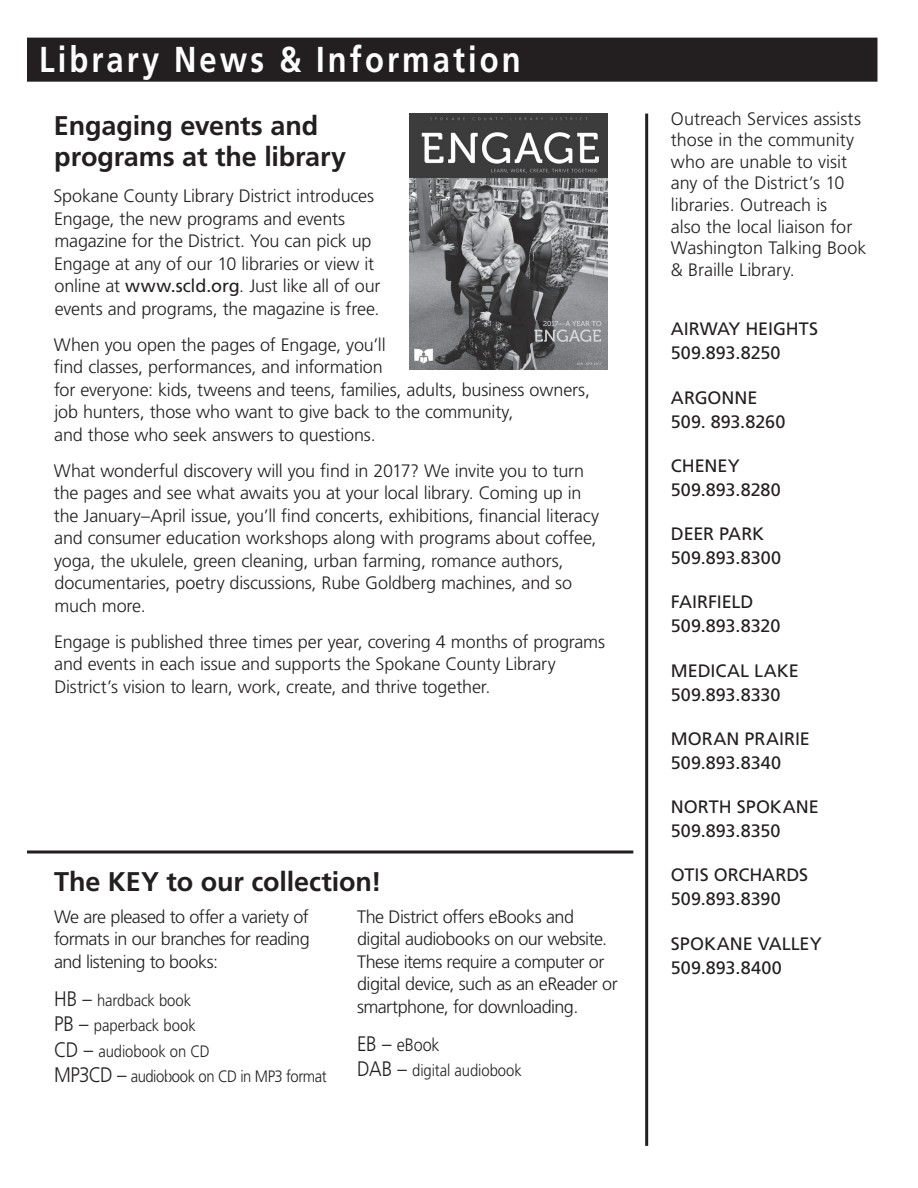
<style>
.page{position:relative;width:918px;height:1188px;background:#fff}
.page>*{position:absolute;margin:0;border:0;box-sizing:border-box;transform-origin:0 0}
.t1{font:700 36px "Frutiger";letter-spacing:.1em;color:#fff;scale:.86 1}
.t2{font:700 27px/31.5px "Frutiger";letter-spacing:-.005em;color:#231f20}
.t3{font:300 18px/22.5px "Frutiger";letter-spacing:-.01em;color:#231f20}
.t4{font:18px/24px "Frutiger";color:#231f20}
.t5{font:300 18px/22.5px "Frutiger";letter-spacing:-.03em;color:#231f20}
.t6{font:300 18px "Frutiger";letter-spacing:-.01em;color:#231f20;scale:.9 1}
.t7{font:300 16.5px/25.2px "Frutiger";letter-spacing:-.005em;color:#231f20;scale:.9 1}
.s1{font-weight:400}
.s2{font-size:21px}
</style>
<div class="page">
<div style="left:28px;top:38px;width:849px;height:43px;background:#231f20"></div>
<div style="left:27px;top:38px;width:851px;height:44px;border:2px solid #231f20"></div>
<hr style="left:27px;top:851px;width:606px;height:3px;background:#231f20">
<hr style="left:645px;top:114px;width:3px;height:1032px;background:#231f20">
<img style="left:409px;top:114px;width:198px;height:256px">
<h1 class="t1" style="left:39px;top:39px;width:562px">Library News &amp; Information</h1>
<h2 class="t2" style="left:54px;top:109px;width:294px">Engaging events and programs at the library</h2>
<p class="t3" style="left:53px;top:185px;width:328px">Spokane County Library District introduces Engage, the new programs and events magazine for the District. You can pick up Engage at any of our 10 libraries or view it online at <span class="s1">www.scld.org</span>. Just like all of our events and programs, the magazine is free.</p>
<p class="t3" style="left:54px;top:333px;width:538px">When you open the pages of Engage, you’ll<br>find classes, performances, and information<br>for everyone: kids, tweens and teens, families, adults, business owners, job hunters, those who want to give back to the community,<br>and those who seek answers to questions.</p>
<p class="t3" style="left:54px;top:459px;width:547px">What wonderful discovery will you find in 2017? We invite you to turn the pages and see what awaits you at your local library. Coming up in the January–April issue, you’ll find concerts, exhibitions, financial literacy and consumer education workshops along with programs about coffee, yoga, the ukulele, green cleaning, urban farming, romance authors, documentaries, poetry discussions, Rube Goldberg machines, and so much more.</p>
<p class="t3" style="left:54px;top:630px;width:552px">Engage is published three times per year, covering 4 months of programs and events in each issue and supports the Spokane County Library<br>District’s vision to learn, work, create, and thrive together.</p>
<h2 class="t2" style="left:54px;top:866px;width:329px">The KEY to our collection!</h2>
<p class="t3" style="left:54px;top:905px;width:257px;text-align:justify">We are pleased to offer a variety of formats in our branches for reading and listening to books:</p>
<p class="t7" style="left:54px;top:988px;width:304px"><span class="s2">HB –</span> hardback book<br><span class="s2">PB –</span> paperback book<br><span class="s2">CD –</span> audiobook on CD<br><span class="s2">MP3CD –</span> audiobook on CD in MP3 format</p>
<p class="t5" style="left:357px;top:905px;width:262px">The District offers eBooks and digital audiobooks on our website.<br>These items require a computer or digital device, such as an eReader or smartphone, for downloading.</p>
<p class="t6" style="left:357px;top:1035px;width:93px"><span class="s2">EB –</span> eBook</p>
<p class="t7" style="left:357px;top:1058px;width:185px"><span class="s2">DAB –</span> digital audiobook</p>
<p class="t3" style="left:671px;top:108px;width:197px;line-height:21.6px">Outreach Services assists those in the community who are unable to visit any of the District’s 10 libraries. Outreach is<br>also the local liaison for<br>Washington Talking Book &amp; Braille Library.</p>
<p class="t4" style="left:671px;top:317px;width:149px">AIRWAY HEIGHTS<br>509.893.8250</p>
<p class="t4" style="left:671px;top:385px;width:116px">ARGONNE<br>509. 893.8260</p>
<p class="t4" style="left:671px;top:453px;width:112px">CHENEY<br>509.893.8280</p>
<p class="t4" style="left:671px;top:522px;width:112px">DEER PARK<br>509.893.8300</p>
<p class="t4" style="left:671px;top:590px;width:111px">FAIRFIELD<br>509.893.8320</p>
<p class="t4" style="left:671px;top:658px;width:129px">MEDICAL LAKE<br>509.893.8330</p>
<p class="t4" style="left:671px;top:726px;width:141px">MORAN PRAIRIE<br>509.893.8340</p>
<p class="t4" style="left:671px;top:795px;width:149px">NORTH SPOKANE<br>509.893.8350</p>
<p class="t4" style="left:671px;top:863px;width:139px">OTIS ORCHARDS<br>509.893.8390</p>
<p class="t4" style="left:671px;top:931px;width:152px">SPOKANE VALLEY<br>509.893.8400</p>
</div>
